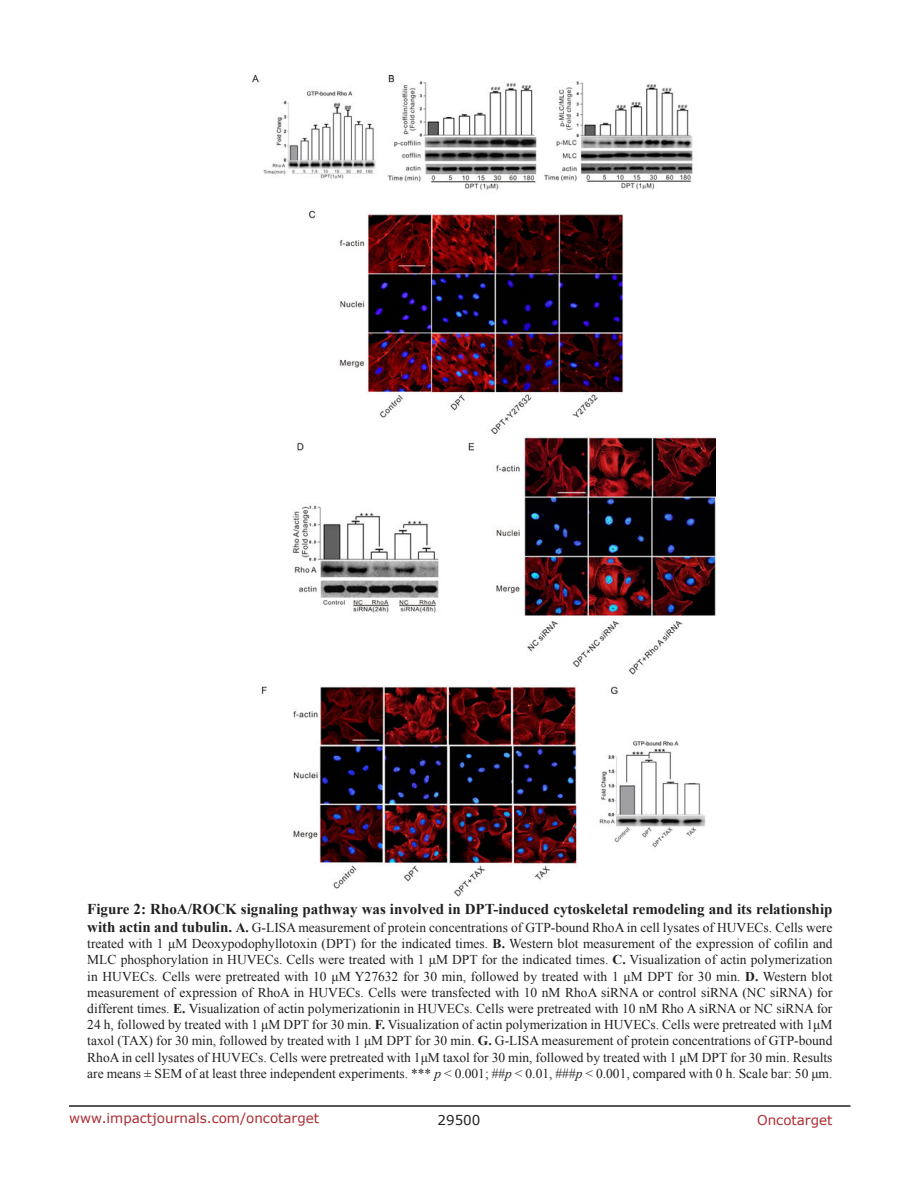
<style>
.page{position:relative;width:918px;height:1188px;background:#fff}
.page>*{position:absolute;margin:0;border:0;box-sizing:border-box;transform-origin:0 0}
.FigureText{font:700 15px "Times New Roman";color:#221f22}
.FigureText-2{font:13.5px/16.2px "Times New Roman";color:#221f22;text-align:justify}
.t1{font:13.5px "Verdana";color:#ac2b31}
.t2{font:13.5px "Verdana";color:#221f22}
.s1{font-weight:700;font-size:15px}
.s2{font-weight:700}
.s3{font-style:italic}
</style>
<div class="page">
<hr style="left:69px;top:1105px;width:781px;height:2px;background:#231f20">
<img style="left:253px;top:76px;width:462px;height:820px">
<p class="FigureText" style="left:87px;top:899px;width:747px">Figure 2: RhoA/ROCK signaling pathway was involved in DPT-induced cytoskeletal remodeling and its relationship</p>
<p class="FigureText-2" style="left:87px;top:919px;width:747px"><span class="s1">with actin and tubulin.</span> <span class="s2">A.</span> G-LISA measurement of protein concentrations of GTP-bound RhoA in cell lysates of HUVECs. Cells were treated with 1 μΜ Deoxypodophyllotoxin (DPT) for the indicated times. <span class="s2">B.</span> Western blot measurement of the expression of cofilin and MLC phosphorylation in HUVECs. Cells were treated with 1 μM DPT for the indicated times. <span class="s2">C.</span> Visualization of actin polymerization in HUVECs. Cells were pretreated with 10 μM Y27632 for 30 min, followed by treated with 1 μM DPT for 30 min. <span class="s2">D.</span> Western blot measurement of expression of RhoA in HUVECs. Cells were transfected with 10 nM RhoA siRNA or control siRNA (NC siRNA) for different times. <span class="s2">E.</span> Visualization of actin polymerizationin in HUVECs. Cells were pretreated with 10 nM Rho A siRNA or NC siRNA for 24 h, followed by treated with 1 μM DPT for 30 min. <span class="s2">F.</span> Visualization of actin polymerization in HUVECs. Cells were pretreated with 1μM taxol (TAX) for 30 min, followed by treated with 1 μM DPT for 30 min. <span class="s2">G.</span> G-LISA measurement of protein concentrations of GTP-bound RhoA in cell lysates of HUVECs. Cells were pretreated with 1μΜ taxol for 30 min, followed by treated with 1 μM DPT for 30 min. Results are means ± SEM of at least three independent experiments. *** <span class="s3">p</span> &lt; 0.001; ##<span class="s3">p</span> &lt; 0.01, ###<span class="s3">p</span> &lt; 0.001, compared with 0 h. Scale bar: 50 μm.</p>
<p class="t1" style="left:69px;top:1109px;width:252px">www.impactjournals.com/oncotarget</p>
<p class="t2" style="left:438px;top:1111px;width:44px">29500</p>
<p class="t1" style="left:757px;top:1111px;width:77px">Oncotarget</p>
</div>
